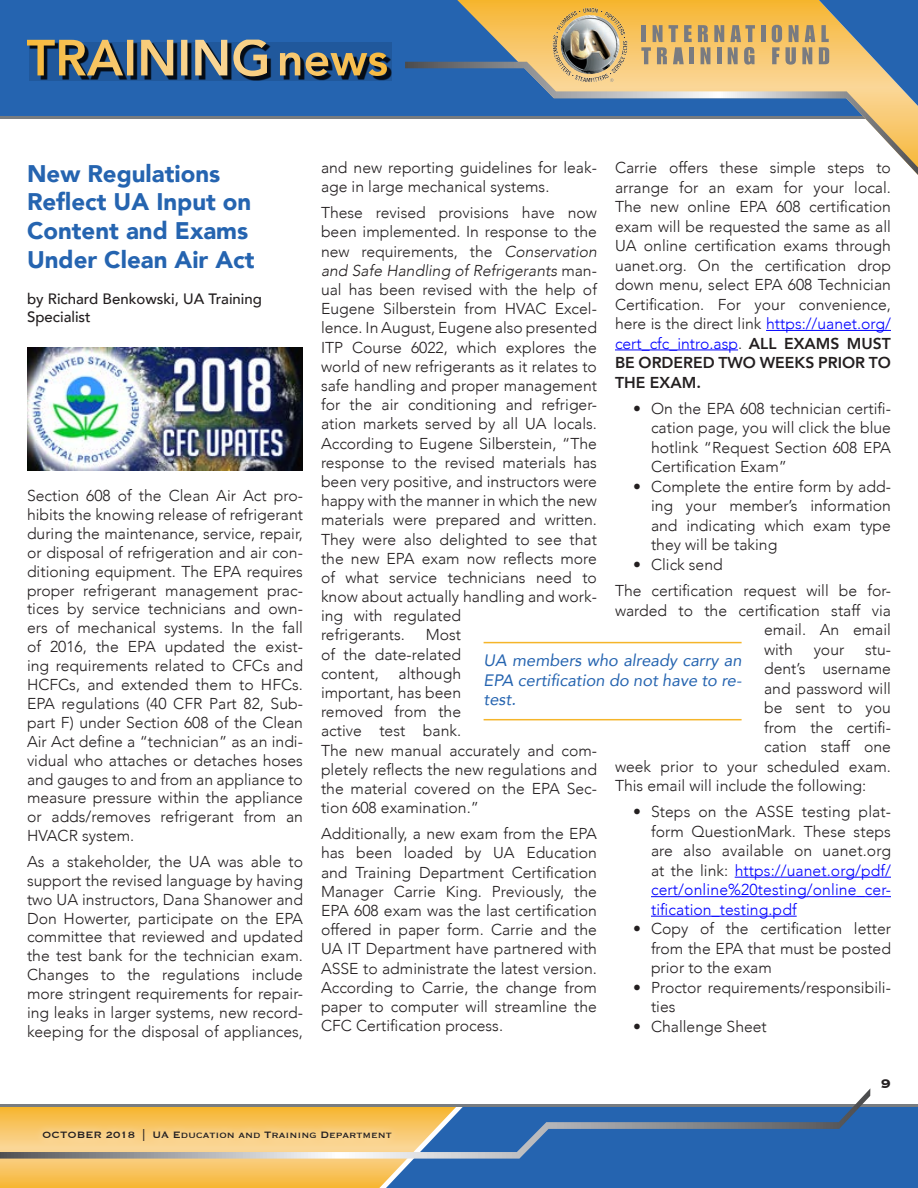
<style>
.page{position:relative;width:918px;height:1188px;background:#fff}
.page>*{position:absolute;margin:0;border:0;box-sizing:border-box;transform-origin:0 0}
.t1{font:900 24px/28.8px "Avenir";color:#2564b0}
.t2{font:italic 16.5px/19.8px "Avenir";color:#2564b0;text-align:justify}
.t3{font:700 16.5px "Copperplate";color:#231f20}
.t4{font:300 15.75px/19.2px "Avenir";color:#231f20;text-align:justify}
.t5{font:500 15px/18px "Avenir";color:#231f20}
.t6{font:12px "Copperplate";color:#231f20}
.s1{color:#00f}
.s2{font-weight:800}
.s3{font-style:italic}
</style>
<div class="page">
<hr style="left:0;top:1104px;width:918px;height:3px;background:#787c80">
<hr style="left:0;top:116px;width:918px;height:3px;background:#787c80">
<div style="left:0;top:0;width:457px;height:116px;background:#2564b0"></div>
<svg style="left:457px;top:0;width:315px;height:62px;background:#d1ad5c"></svg>
<svg style="left:405px;top:62px;width:513px;height:113px"></svg>
<svg style="left:0;top:1107px;width:918px;height:81px;background:#78898e"></svg>
<svg style="left:0;top:1089px;width:870px;height:70px"></svg>
<div style="left:34px;top:1121px;width:365px;height:28px;background:#fff;opacity:.75"></div>
<svg style="left:30px;top:42px;width:362px;height:38px;background:#1a487f"></svg>
<svg style="left:27px;top:40px;width:240px;height:36px;background:#7c7d72"></svg>
<svg style="left:280px;top:53px;width:107px;height:23px;background:#877b59"></svg>
<img style="left:550px;top:4px;width:81px;height:81px">
<hr style="left:761px;top:25px;width:4px;height:17px;background:#797b80">
<svg style="left:641px;top:25px;width:51px;height:39px;background:#c3a671"></svg>
<hr style="left:690px;top:47px;width:4px;height:17px;background:#797b80">
<svg style="left:698px;top:25px;width:57px;height:40px;background:#bea473"></svg>
<svg style="left:772px;top:0;width:146px;height:106px;background:#9d9d8d"></svg>
<hr style="left:766px;top:330px;width:125px;height:1px;background:#00f">
<hr style="left:615px;top:350px;width:123px;height:1px;background:#00f">
<hr style="left:735px;top:877px;width:156px;height:1px;background:#00f">
<hr style="left:651px;top:896px;width:240px;height:1px;background:#00f">
<hr style="left:651px;top:916px;width:146px;height:1px;background:#00f">
<img style="left:27px;top:347px;width:276px;height:123px">
<hr style="left:484px;top:642px;width:258px;height:1px;background:#f5b52a">
<hr style="left:484px;top:719px;width:258px;height:1px;background:#f5b52a">
<h1 class="t1" style="left:27px;top:158px;width:229px">New Regulations<br>Reflect UA Input on<br>Content and Exams<br>Under Clean Air Act</h1>
<p class="t5" style="left:27px;top:289px;width:237px">by Richard Benkowski, UA Training<br>Specialist</p>
<p class="t4" style="left:27px;top:486px;width:278px">Section 608 of the Clean Air Act pro&shy;hibits the knowing release of refrigerant during the maintenance, service, repair, or disposal of refrigeration and air con&shy;ditioning equipment. The EPA requires proper refrigerant management prac&shy;tices by service technicians and own&shy;ers of mechanical systems. In the fall of 2016, the EPA updated the exist&shy;ing requirements related to CFCs and HCFCs, and extended them to HFCs.<br>EPA regulations (40 CFR Part 82, Sub&shy;part F) under Section 608 of the Clean Air Act define a “technician” as an indi&shy;vidual who attaches or detaches hoses and gauges to and from an appliance to measure pressure within the appliance or adds/removes refrigerant from an HVACR system.</p>
<p class="t4" style="left:27px;top:852px;width:278px">As a stakeholder, the UA was able to support the revised language by having two UA instructors, Dana Shanower and Don Howerter, participate on the EPA committee that reviewed and updated the test bank for the technician exam.<br>Changes to the regulations include more stringent requirements for repair&shy;ing leaks in larger systems, new record&shy;keeping for the disposal of appliances,</p>
<p class="t4" style="left:615px;top:158px;width:278px">Carrie offers these simple steps to arrange for an exam for your local.<br>The new online EPA 608 certification exam will be requested the same as all UA online certification exams through uanet.org. On the certification drop down menu, select EPA 608 Technician Certification. For your convenience, here is the direct link <span class="s1">https://uanet.org/ cert_cfc_intro.asp</span>. <span class="s2">ALL EXAMS MUST BE ORDERED TWO WEEKS PRIOR TO THE EXAM.</span></p>
<p class="t4" style="left:651px;top:399px;width:242px;text-indent:-18px">• On the EPA 608 technician certifi&shy;cation page, you will click the blue hotlink “Request Section 608 EPA Certification Exam”</p>
<p class="t4" style="left:651px;top:477px;width:242px;text-indent:-18px">• Complete the entire form by add&shy;ing your member’s information and indicating which exam type they will be taking</p>
<p class="t4" style="left:615px;top:551px;width:278px;line-height:26.2px;text-indent:18px">• Click send<br>The certification request will be for-</p>
<p class="t4" style="left:764px;top:601px;width:128px;text-indent:-149px">warded to the certification staff via email. An email with</p>
<p class="t4" style="left:321px;top:158px;width:277px">and new reporting guidelines for leak&shy;age in large mechanical systems.</p>
<p class="t4" style="left:321px;top:203px;width:278px;text-align:left">These revised provisions have now been implemented. In response to the new requirements, the <span class="s3">Conservation and Safe Handling of Refrigerants</span> man&shy;ual has been revised with the help of Eugene Silberstein from HVAC Excel&shy;lence. In August, Eugene also presented ITP Course 6022, which explores the world of new refrigerants as it relates to safe handling and proper management for the air conditioning and refriger&shy;ation markets served by all UA locals.<br>According to Eugene Silberstein, “The response to the revised materials has been very positive, and instructors were happy with the manner in which the new materials were prepared and written.<br>They were also delighted to see that the new EPA exam now reflects more of what service technicians need to know about actually handling and work&shy;ing with regulated<br>refrigerants.</p>
<p class="t4" style="left:321px;top:625px;width:142px;text-indent:105px">Most of the date-related content,</p>
<p class="t4" style="left:814px;top:640px;width:32px">your</p>
<p class="t4" style="left:865px;top:640px;width:27px">stu-</p>
<p class="t4" style="left:764px;top:659px;width:128px">dent’s username</p>
<p class="t4" style="left:764px;top:679px;width:128px">and password will</p>
<p class="t4" style="left:764px;top:698px;width:128px">be sent to you</p>
<p class="t4" style="left:764px;top:718px;width:128px">from the certifi-</p>
<p class="t4" style="left:764px;top:737px;width:128px">cation staff one</p>
<p class="t4" style="left:615px;top:757px;width:277px">week prior to your scheduled exam.</p>
<p class="t4" style="left:615px;top:776px;width:253px">This email will include the following:</p>
<p class="t4" style="left:651px;top:802px;width:242px;text-indent:-18px">• Steps on the ASSE testing plat&shy;form QuestionMark. These steps are also available on uanet.org at the link: <span class="s1">https://uanet.org/pdf/ cert/online%20testing/online_cer&shy;tification_testing.pdf</span></p>
<p class="t4" style="left:651px;top:919px;width:242px;text-indent:-18px">• Copy of the certification letter from the EPA that must be posted prior to the exam</p>
<p class="t4" style="left:651px;top:978px;width:241px;text-indent:-18px">• Proctor requirements/responsibili&shy;ties</p>
<p class="t4" style="left:633px;top:1017px;width:135px">• Challenge Sheet</p>
<p class="t2" style="left:484px;top:650px;width:260px">UA members who already carry an EPA certification do not have to re&shy;test.</p>
<p class="t4" style="left:321px;top:664px;width:278px;text-align:left;text-indent:78px">although<br>important, has been<br>removed from the<br>active test bank.<br>The new manual accurately and com&shy;pletely reflects the new regulations and the material covered on the EPA Sec&shy;tion 608 examination.”</p>
<p class="t4" style="left:321px;top:824px;width:278px">Additionally, a new exam from the EPA has been loaded by UA Education and Training Department Certification Manager Carrie King. Previously, the EPA 608 exam was the last certification offered in paper form. Carrie and the UA IT Department have partnered with ASSE to administrate the latest version.<br>According to Carrie, the change from paper to computer will streamline the CFC Certification process.</p>
<p class="t3" style="left:881px;top:1073px;width:12px">9</p>
<p class="t6" style="left:42px;top:1127px;width:351px">OCTOBER 2018 | UA Education and Training Department</p>
</div>
